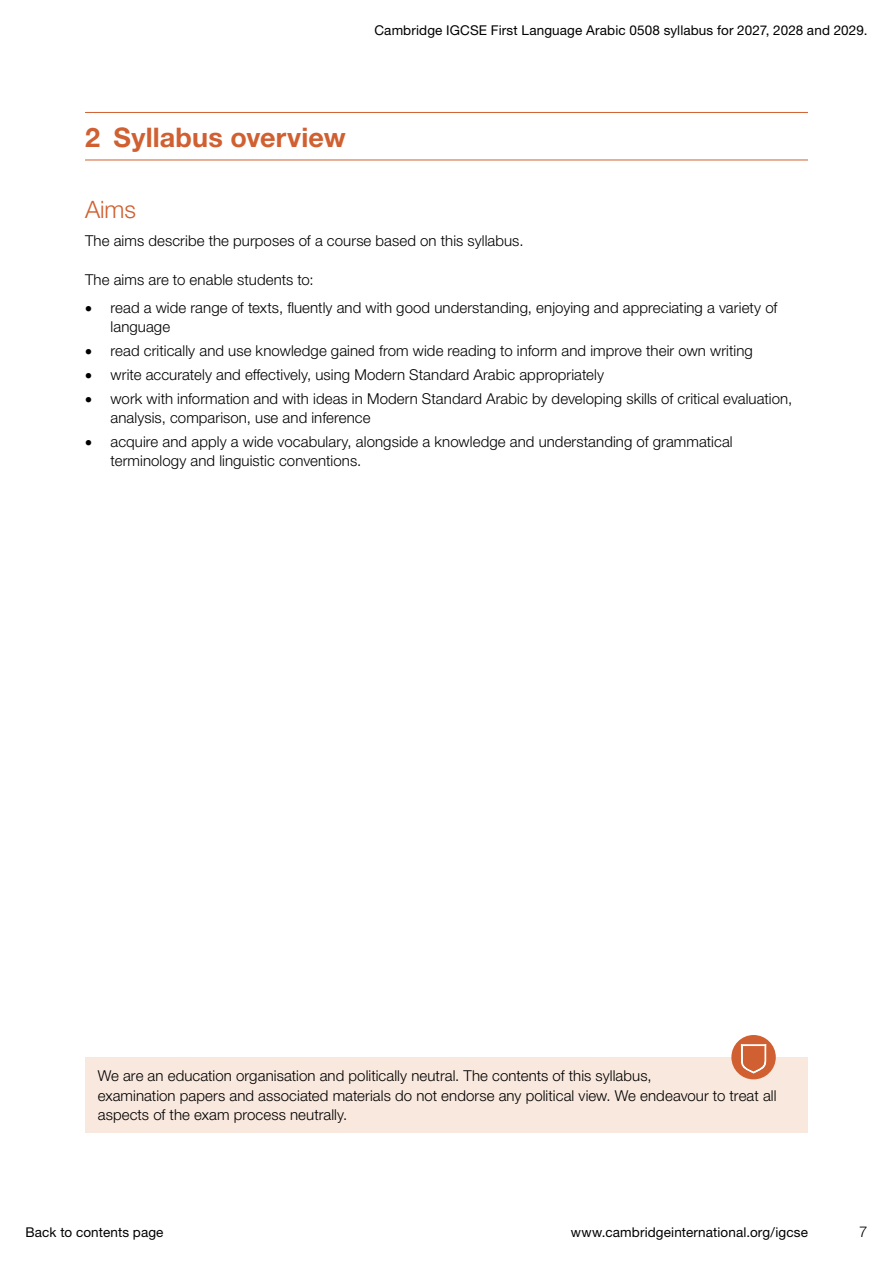
<style>
.page{position:relative;width:893px;height:1263px;background:#fff}
.page>*{position:absolute;margin:0;border:0;box-sizing:border-box;transform-origin:0 0}
.H1_Section_header{font:700 27px "Helvetica Neue LTW1 G";letter-spacing:.005em;color:#d06031}
.H2_Main_heading_after_H1{font:300 24px "Helvetica Neue LTW1 G";color:#d06031}
.Bullets{font:300 15px/19.5px "Helvetica Neue LTW1 G";letter-spacing:.005em;color:#000}
.Body_text{font:300 15px/19.5px "Helvetica Neue LTW1 G";letter-spacing:.005em;color:#000}
.Bullets_last_one{font:300 15px/19.5px "Helvetica Neue LTW1 G";letter-spacing:.005em;color:#000}
.First_para_before_bullets{font:300 15px "Helvetica Neue LTW1 G";letter-spacing:.005em;color:#000}
.t1{font:13.5px "Helvetica Neue LTW1 G";letter-spacing:.01em;color:#000}
</style>
<div class="page">
<hr style="left:85px;top:112px;width:723px;height:1px;background:#d06031">
<hr style="left:85px;top:160px;width:723px;height:1px;background:#d06031">
<div style="left:85px;top:1058px;width:723px;height:75px;background:#f9e8de"></div>
<div style="left:731px;top:1035px;width:45px;height:44px;background:#d06031;border-radius:50%"></div>
<svg style="left:741px;top:1044px;width:25px;height:29px"></svg>
<p class="t1" style="left:374px;top:22px;width:494px">Cambridge IGCSE First Language Arabic 0508 syllabus for 2027, 2028 and 2029.</p>
<h1 class="H1_Section_header" style="left:85px;top:121px;width:262px">2 Syllabus overview</h1>
<h2 class="H2_Main_heading_after_H1" style="left:85px;top:195px;width:52px">Aims</h2>
<p class="Body_text" style="left:85px;top:231px;width:440px">The aims describe the purposes of a course based on this syllabus.</p>
<p class="First_para_before_bullets" style="left:85px;top:270px;width:230px">The aims are to enable students to:</p>
<p class="Bullets" style="left:111px;top:298px;width:668px;text-indent:-26px">• read a wide range of texts, fluently and with good understanding, enjoying and appreciating a variety of language</p>
<p class="Bullets" style="left:85px;top:341px;width:669px">• read critically and use knowledge gained from wide reading to inform and improve their own writing</p>
<p class="Bullets" style="left:85px;top:365px;width:520px">• write accurately and effectively, using Modern Standard Arabic appropriately</p>
<p class="Bullets" style="left:111px;top:388px;width:683px;text-indent:-26px">• work with information and with ideas in Modern Standard Arabic by developing skills of critical evaluation, analysis, comparison, use and inference</p>
<p class="Bullets_last_one" style="left:111px;top:432px;width:624px;text-indent:-26px">• acquire and apply a wide vocabulary, alongside a knowledge and understanding of grammatical terminology and linguistic conventions.</p>
<p class="Body_text" style="left:98px;top:1066px;width:680px">We are an education organisation and politically neutral. The contents of this syllabus,<br>examination papers and associated materials do not endorse any political view. We endeavour to treat all aspects of the exam process neutrally.</p>
<p class="t1" style="left:26px;top:1224px;width:140px">Back to contents page</p>
<p class="t1" style="left:571px;top:1224px;width:239px">www.cambridgeinternational.org/igcse</p>
<p class="Body_text" style="left:859px;top:1222px;width:10px">7</p>
</div>
